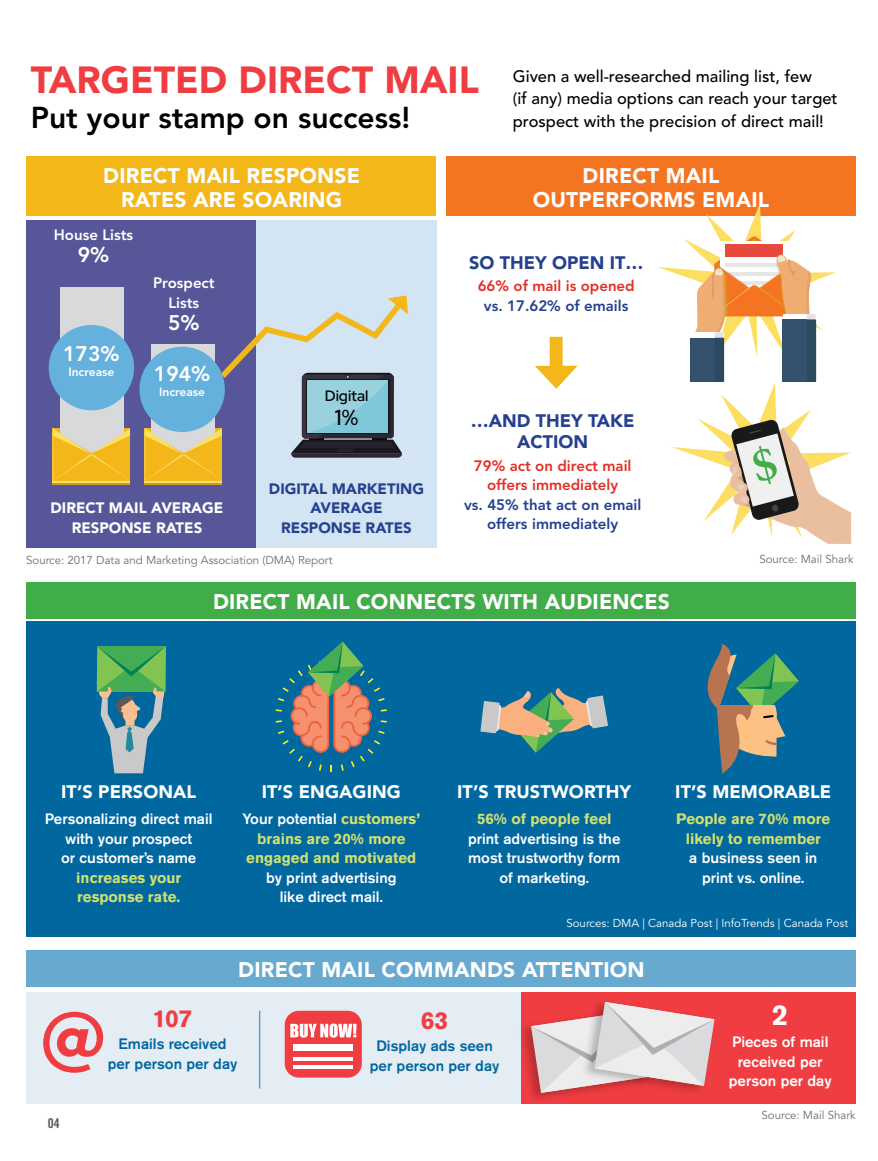
<style>
.page{position:relative;width:878px;height:1161px;background:#fff}
.page>*{position:absolute;margin:0;border:0;box-sizing:border-box;transform-origin:0 0}
.t1{font:900 37.5px "Avenir";color:#ef3d42}
.t2{font:800 30px "Avenir";color:#000}
.t3{font:700 28.65px "Akzidenz Grotesk BE";color:#fff}
.t4{font:700 24.3px "Akzidenz Grotesk BE";color:#ef3d42}
.t5{font:500 21.75px "Red Hat Display";color:#000}
.t6{font:900 21px/24px "Avenir";letter-spacing:.01em;color:#fff;text-align:center}
.t7{font:800 21px "Avenir";color:#fff}
.t8{font:900 18px "Avenir";letter-spacing:.005em;color:#fff}
.t9{font:900 18px/21.5px "Avenir";color:#25408f;text-align:center}
.t10{font:500 16.5px/22.5px "Avenir";color:#000}
.t11{font:500 15px/19.5px "Akzidenz Grotesk BE";color:#fff;text-align:center}
.t12{font:700 15px/19.5px "Akzidenz Grotesk BE";color:#d0e06f;text-align:center}
.t13{font:500 15px/19.5px "Akzidenz Grotesk BE";color:#00679f;text-align:center}
.t14{font:800 15px/19.5px "Avenir";color:#25408f;text-align:center}
.t15{font:800 15px/19.5px "Avenir";color:#e22f27;text-align:center}
.t16{font:900 15px/19.5px "Avenir";color:#25408f;text-align:center}
.t17{font:900 15px/19.5px "Avenir";color:#fff;text-align:center}
.t18{font:800 15px/19.5px "Avenir";color:#fff;text-align:center}
.t19{font:500 15px "Red Hat Display";color:#000}
.t20{font:13.5px "Trade Gothic LT Std Bd Cn 20";color:#58595b}
.t21{font:800 12px "Avenir";color:#fff}
.t22{font:11.4px "Avenir";color:#6d6e71}
.t23{font:11.4px "Avenir";color:#fff}
.s1{font-weight:500;color:#fff}
</style>
<div class="page">
<div style="left:255px;top:220px;width:181px;height:327px;background:#d3e5f3"></div>
<div style="left:26px;top:220px;width:230px;height:327px;background:#575698"></div>
<div style="left:60px;top:287px;width:63px;height:181px;background:#d8d9db"></div>
<hr style="left:53px;top:482px;width:77px;height:3px;background:#cd992b">
<svg style="left:53px;top:428px;width:77px;height:53px"></svg>
<hr style="left:53px;top:481px;width:77px;height:2px;background:#fcde61">
<hr style="left:145px;top:482px;width:77px;height:3px;background:#cd992b">
<hr style="left:145px;top:481px;width:77px;height:2px;background:#fcde61">
<div style="left:49px;top:325px;width:85px;height:85px;background:#63b1dc;border-radius:50%"></div>
<div style="left:26px;top:157px;width:410px;height:59px;background:#f4b71a"></div>
<div style="left:446px;top:157px;width:409px;height:59px;background:#f47421"></div>
<svg style="left:145px;top:295px;width:263px;height:186px"></svg>
<div style="left:549px;top:337px;width:13px;height:38px;background:#f4b71a"></div>
<svg style="left:535px;top:366px;width:42px;height:23px"></svg>
<div style="left:139px;top:347px;width:86px;height:85px;background:#63b1dc;border-radius:50%"></div>
<svg style="left:657px;top:203px;width:194px;height:341px"></svg>
<div style="left:26px;top:622px;width:829px;height:315px;background:#00679f"></div>
<svg style="left:97px;top:646px;width:69px;height:127px"></svg>
<svg style="left:480px;top:688px;width:128px;height:65px"></svg>
<svg style="left:707px;top:644px;width:91px;height:130px"></svg>
<svg style="left:276px;top:642px;width:111px;height:130px"></svg>
<div style="left:26px;top:582px;width:829px;height:36px;background:#41ad49"></div>
<div style="left:27px;top:992px;width:519px;height:112px;background:#e4ecf4"></div>
<div style="left:521px;top:992px;width:334px;height:112px;background:#ef3d42"></div>
<div style="left:27px;top:951px;width:828px;height:36px;background:#67a9cf"></div>
<svg style="left:43px;top:1012px;width:60px;height:61px"></svg>
<div style="left:285px;top:1011px;width:77px;height:67px;background:#ef3d42;border-radius:14px"></div>
<div style="left:293px;top:1044px;width:60px;height:6px;background:#fff"></div>
<hr style="left:293px;top:1057px;width:60px;height:3px;background:#fff">
<hr style="left:293px;top:1066px;width:60px;height:3px;background:#fff">
<svg style="left:290px;top:1024px;width:66px;height:14px"></svg>
<hr style="left:259px;top:1011px;width:1px;height:78px;background:#67a9cf">
<div style="left:517px;top:1006px;width:135px;height:98px;background:#000;opacity:.24"></div>
<div style="left:581px;top:998px;width:134px;height:98px;background:#ef3d42"></div>
<svg style="left:531px;top:1002px;width:183px;height:91px"></svg>
<h1 class="t1" style="left:31px;top:57px;width:449px">TARGETED DIRECT MAIL</h1>
<h2 class="t2" style="left:31px;top:100px;width:381px">Put your stamp on success!</h2>
<p class="t10" style="left:513px;top:65px;width:326px">Given a well-researched mailing list, few<br>(if any) media options can reach your target prospect with the precision of direct mail!</p>
<h3 class="t6" style="left:103px;top:163px;width:258px">DIRECT MAIL RESPONSE<br>RATES ARE SOARING</h3>
<h3 class="t6" style="left:532px;top:163px;width:238px">DIRECT MAIL<br>OUTPERFORMS EMAIL</h3>
<p class="t18" style="left:54px;top:225px;width:81px">House Lists</p>
<h3 class="t7" style="left:78px;top:243px;width:33px">9%</h3>
<h3 class="t7" style="left:63px;top:341px;width:58px">173%</h3>
<p class="t21" style="left:68px;top:365px;width:48px">Increase</p>
<p class="t18" style="left:153px;top:274px;width:63px">Prospect<br>Lists</p>
<h3 class="t7" style="left:168px;top:310px;width:33px">5%</h3>
<h3 class="t7" style="left:154px;top:362px;width:58px">194%</h3>
<p class="t21" style="left:159px;top:385px;width:48px">Increase</p>
<p class="t17" style="left:51px;top:498px;width:174px">DIRECT MAIL AVERAGE<br>RESPONSE RATES</p>
<p class="t19" style="left:325px;top:386px;width:45px">Digital</p>
<h3 class="t5" style="left:335px;top:403px;width:25px">1%</h3>
<p class="t16" style="left:269px;top:479px;width:156px">DIGITAL MARKETING<br>AVERAGE<br>RESPONSE RATES</p>
<p class="t9" style="left:469px;top:252px;width:176px">SO THEY OPEN IT…</p>
<p class="t15" style="left:477px;top:276px;width:158px">66% of mail is opened</p>
<p class="t14" style="left:484px;top:296px;width:146px">vs. 17.62% of emails</p>
<p class="t9" style="left:471px;top:410px;width:165px">…AND THEY TAKE<br>ACTION</p>
<p class="t15" style="left:474px;top:456px;width:159px">79% act on direct mail offers immediately</p>
<p class="t14" style="left:464px;top:495px;width:179px">vs. 45% that act on email offers immediately</p>
<p class="t22" style="left:26px;top:554px;width:308px">Source: 2017 Data and Marketing Association (DMA) Report</p>
<p class="t22" style="left:759px;top:553px;width:96px">Source: Mail Shark</p>
<h3 class="t6" style="left:213px;top:589px;width:458px">DIRECT MAIL CONNECTS WITH AUDIENCES</h3>
<p class="t8" style="left:61px;top:781px;width:137px">IT’S PERSONAL</p>
<p class="t11" style="left:45px;top:809px;width:169px">Personalizing direct mail with your prospect<br>or customer’s name</p>
<p class="t12" style="left:76px;top:868px;width:106px;text-align:left">increases your response rate.</p>
<p class="t8" style="left:262px;top:781px;width:141px">IT’S ENGAGING</p>
<p class="t12" style="left:242px;top:809px;width:179px"><span class="s1">Your potential</span> customers’ brains are 20% more engaged and motivated</p>
<p class="t11" style="left:266px;top:867px;width:132px">by print advertising like direct mail.</p>
<p class="t8" style="left:457px;top:781px;width:175px">IT’S TRUSTWORTHY</p>
<p class="t12" style="left:477px;top:809px;width:136px">56% of people feel</p>
<p class="t11" style="left:468px;top:828px;width:154px">print advertising is the most trustworthy form of marketing.</p>
<p class="t8" style="left:675px;top:781px;width:157px">IT’S MEMORABLE</p>
<p class="t12" style="left:676px;top:809px;width:155px">People are 70% more likely to remember</p>
<p class="t11" style="left:689px;top:848px;width:129px">a business seen in print vs. online.</p>
<p class="t23" style="left:566px;top:916px;width:283px">Sources: DMA | Canada Post | InfoTrends | Canada Post</p>
<h3 class="t6" style="left:238px;top:957px;width:408px">DIRECT MAIL COMMANDS ATTENTION</h3>
<p class="t20" style="left:48px;top:1115px;width:13px">04</p>
<h3 class="t4" style="left:152px;top:1005px;width:42px">107</h3>
<p class="t13" style="left:108px;top:1034px;width:131px">Emails received per person per day</p>
<h3 class="t4" style="left:421px;top:1006px;width:29px">63</h3>
<p class="t13" style="left:370px;top:1036px;width:131px">Display ads seen per person per day</p>
<h3 class="t3" style="left:772px;top:998px;width:18px">2</h3>
<p class="t11" style="left:728px;top:1032px;width:104px">Pieces of mail received per person per day</p>
<p class="t22" style="left:761px;top:1109px;width:96px">Source: Mail Shark</p>
</div>
